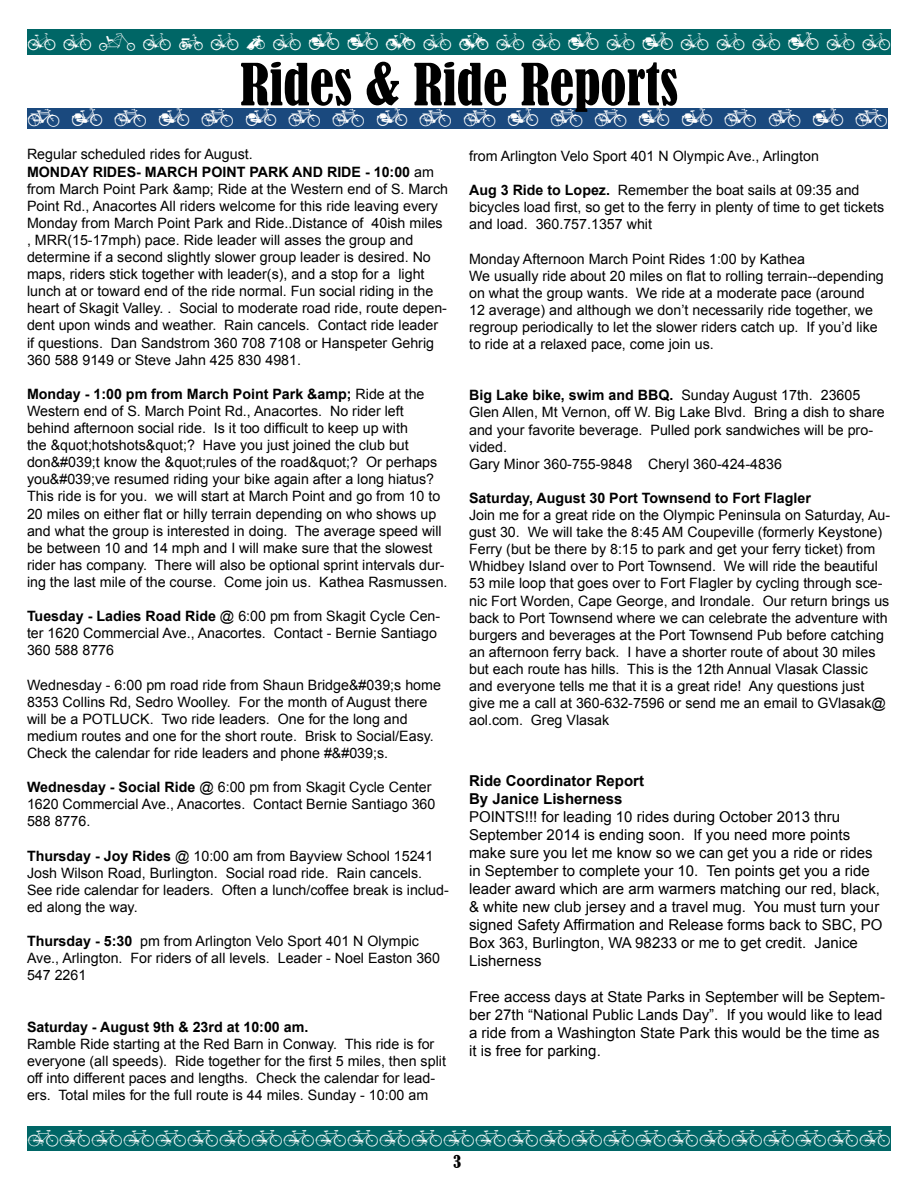
<style>
.page{position:relative;width:918px;height:1188px;background:#fff}
.page>*{position:absolute;margin:0;border:0;box-sizing:border-box;transform-origin:0 0}
.t1{font:condensed 54px "Bernard";color:#000}
.t2{font:16.5px "BIKES";color:#fff}
.t3{font:16.5px "BIKES";letter-spacing:.4em;color:#fff}
.t4{font:16.5px "BIKES";letter-spacing:.665em;color:#fff}
.t5{font:condensed 16.5px "Bernard";color:#000}
.t6{font:15px/18px "Arial";color:#000}
.t7{font:700 15px/18px "Arial";color:#000}
.t8{font:14.25px/17.1px "Arial";color:#000}
.t9{font:700 14.25px "Arial";color:#000}
.s1{font-weight:700}
</style>
<div class="page">
<div style="left:27px;top:108px;width:861px;height:21px;background:#1a497e"></div>
<div style="left:27px;top:29px;width:864px;height:26px;background:#066"></div>
<div style="left:27px;top:1126px;width:864px;height:24px;background:#066"></div>
<p class="t3" style="left:27px;top:29px;width:866px">SS4SJSNSQQXSXSSQSQSSSQSS</p>
<h1 class="t1" style="left:240px;top:53px;width:439px">Rides &amp; Ride Reports</h1>
<p class="t8" style="left:27px;top:146px;width:423px">Regular scheduled rides for August.<br><span class="s1">MONDAY RIDES- MARCH POINT PARK AND RIDE - 10:00</span> am from March Point Park &amp;amp; Ride at the Western end of S. March Point Rd., Anacortes All riders welcome for this ride leaving every Monday from March Point Park and Ride..Distance of 40ish miles , MRR(15-17mph) pace. Ride leader will asses the group and determine if a second slightly slower group leader is desired. No maps, riders stick together with leader(s), and a stop for a light lunch at or toward end of the ride normal. Fun social riding in the heart of Skagit Valley. . Social to moderate road ride, route depen&shy;dent upon winds and weather. Rain cancels. Contact ride leader if questions. Dan Sandstrom 360 708 7108 or Hanspeter Gehrig 360 588 9149 or Steve Jahn 425 830 4981.</p>
<p class="t8" style="left:27px;top:385px;width:422px"><span class="s1">Monday - 1:00 pm from March Point Park &amp;amp;</span> Ride at the Western end of S. March Point Rd., Anacortes. No rider left behind afternoon social ride. Is it too difficult to keep up with<br>the &amp;quot;hotshots&amp;quot;? Have you just joined the club but don&amp;#039;t know the &amp;quot;rules of the road&amp;quot;? Or perhaps you&amp;#039;ve resumed riding your bike again after a long hiatus?<br>This ride is for you. we will start at March Point and go from 10 to 20 miles on either flat or hilly terrain depending on who shows up and what the group is interested in doing. The average speed will be between 10 and 14 mph and I will make sure that the slowest rider has company. There will also be optional sprint intervals dur&shy;ing the last mile of the course. Come join us. Kathea Rasmussen.</p>
<p class="t8" style="left:27px;top:608px;width:415px"><span class="s1">Tuesday - Ladies Road Ride</span> @ 6:00 pm from Skagit Cycle Cen&shy;ter 1620 Commercial Ave., Anacortes. Contact - Bernie Santiago<br>360 588 8776</p>
<p class="t8" style="left:27px;top:676px;width:415px">Wednesday - 6:00 pm road ride from Shaun Bridge&amp;#039;s home 8353 Collins Rd, Sedro Woolley. For the month of August there will be a POTLUCK. Two ride leaders. One for the long and medium routes and one for the short route. Brisk to Social/Easy.<br>Check the calendar for ride leaders and phone #&amp;#039;s.</p>
<p class="t8" style="left:27px;top:779px;width:410px"><span class="s1">Wednesday - Social Ride</span> @ 6:00 pm from Skagit Cycle Center<br>1620 Commercial Ave., Anacortes. Contact Bernie Santiago 360<br>588 8776.</p>
<p class="t8" style="left:27px;top:847px;width:423px"><span class="s1">Thursday - Joy Rides</span> @ 10:00 am from Bayview School 15241<br>Josh Wilson Road, Burlington. Social road ride. Rain cancels.<br>See ride calendar for leaders. Often a lunch/coffee break is includ&shy;ed along the way.</p>
<p class="t8" style="left:27px;top:933px;width:415px"><span class="s1">Thursday - 5:30</span> pm from Arlington Velo Sport 401 N Olympic<br>Ave., Arlington. For riders of all levels. Leader - Noel Easton 360<br>547 2261</p>
<p class="t4" style="left:27px;top:106px;width:863px">ZQZQZQZZQZZQZZQQZZQZ</p>
<p class="t8" style="left:469px;top:148px;width:351px">from Arlington Velo Sport 401 N Olympic Ave., Arlington</p>
<p class="t8" style="left:469px;top:182px;width:417px"><span class="s1">Aug 3 Ride to Lopez.</span> Remember the boat sails at 09:35 and bicycles load first, so get to the ferry in plenty of time to get tickets and load. 360.757.1357 whit</p>
<p class="t8" style="left:469px;top:250px;width:416px">Monday Afternoon March Point Rides 1:00 by Kathea<br>We usually ride about 20 miles on flat to rolling terrain--depending on what the group wants. We ride at a moderate pace (around 12 average) and although we don’t necessarily ride together, we regroup periodically to let the slower riders catch up. If you’d like to ride at a relaxed pace, come join us.</p>
<p class="t8" style="left:469px;top:387px;width:417px"><span class="s1">Big Lake bike, swim and BBQ.</span> Sunday August 17th. 23605<br>Glen Allen, Mt Vernon, off W. Big Lake Blvd. Bring a dish to share and your favorite beverage. Pulled pork sandwiches will be pro&shy;vided.<br>Gary Minor 360-755-9848 Cheryl 360-424-4836</p>
<p class="t9" style="left:469px;top:488px;width:343px">Saturday, August 30 Port Townsend to Fort Flagler</p>
<p class="t8" style="left:469px;top:507px;width:423px">Join me for a great ride on the Olympic Peninsula on Saturday, Au&shy;gust 30. We will take the 8:45 AM Coupeville (formerly Keystone)<br>Ferry (but be there by 8:15 to park and get your ferry ticket) from Whidbey Island over to Port Townsend. We will ride the beautiful 53 mile loop that goes over to Fort Flagler by cycling through sce&shy;nic Fort Worden, Cape George, and Irondale. Our return brings us back to Port Townsend where we can celebrate the adventure with burgers and beverages at the Port Townsend Pub before catching an afternoon ferry back. I have a shorter route of about 30 miles but each route has hills. This is the 12th Annual Vlasak Classic and everyone tells me that it is a great ride! Any questions just give me a call at 360-632-7596 or send me an email to GVlasak@ aol.com. Greg Vlasak</p>
<p class="t7" style="left:469px;top:773px;width:177px">Ride Coordinator Report<br>By Janice Lisherness</p>
<p class="t6" style="left:469px;top:808px;width:415px">POINTS!!! for leading 10 rides during October 2013 thru September 2014 is ending soon. If you need more points make sure you let me know so we can get you a ride or rides in September to complete your 10. Ten points get you a ride leader award which are arm warmers matching our red, black, &amp; white new club jersey and a travel mug. You must turn your signed Safety Affirmation and Release forms back to SBC, PO Box 363, Burlington, WA 98233 or me to get credit. Janice Lisherness</p>
<p class="t6" style="left:469px;top:988px;width:418px">Free access days at State Parks in September will be Septem&shy;ber 27th “National Public Lands Day”. If you would like to lead a ride from a Washington State Park this would be the time as it is free for parking.</p>
<p class="t9" style="left:27px;top:1017px;width:283px">Saturday - August 9th &amp; 23rd at 10:00 am.</p>
<p class="t8" style="left:27px;top:1035px;width:420px">Ramble Ride starting at the Red Barn in Conway. This ride is for everyone (all speeds). Ride together for the first 5 miles, then split off into different paces and lengths. Check the calendar for lead&shy;ers. Total miles for the full route is 44 miles. Sunday - 10:00 am</p>
<p class="t2" style="left:27px;top:1125px;width:865px">CCCCCCCCCCCCCCCCCCCCCCCCCCC</p>
<p class="t5" style="left:453px;top:1152px;width:10px">3</p>
</div>
